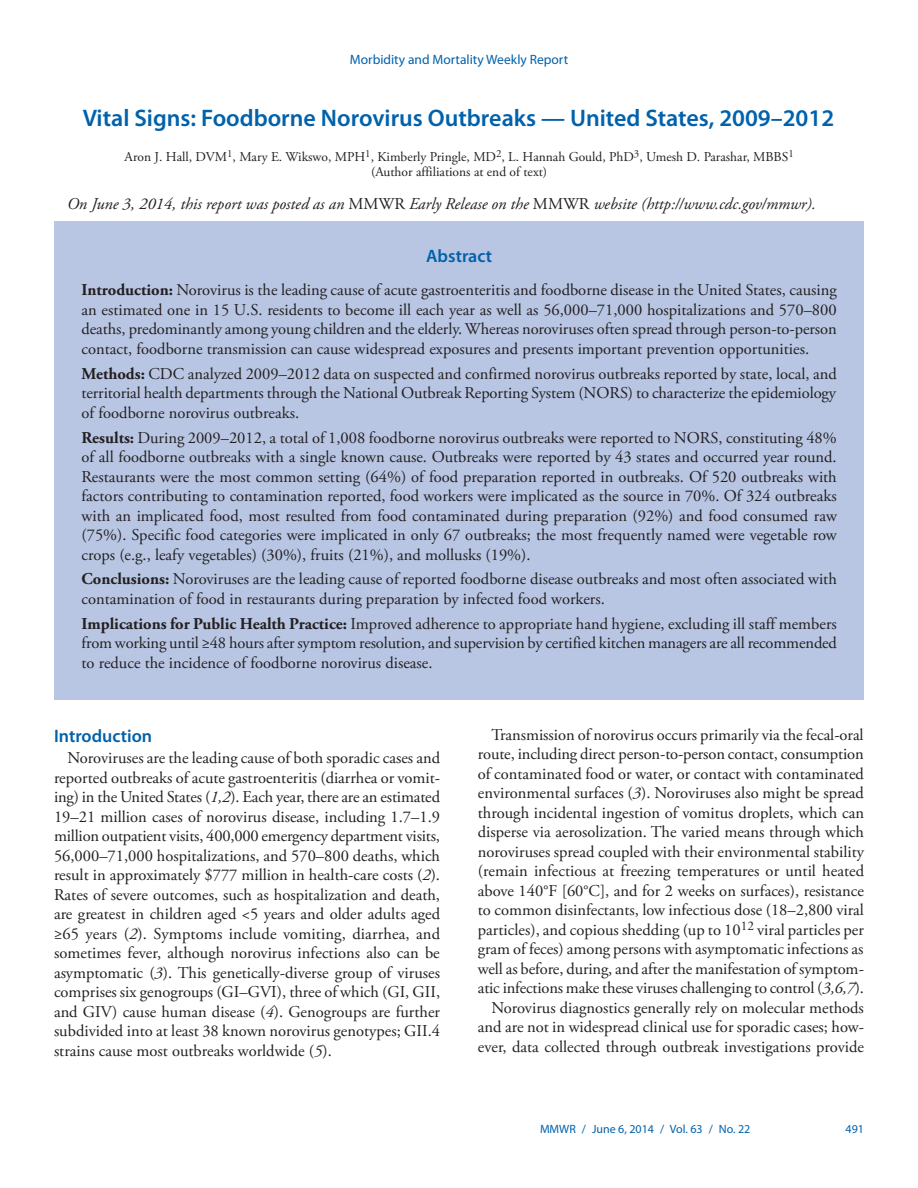
<style>
.page{position:relative;width:918px;height:1188px;background:#fff}
.page>*{position:absolute;margin:0;border:0;box-sizing:border-box;transform-origin:0 0}
.headline{font:600 24px "Myriad Pro";color:#0161ab}
.headline2{font:600 18px "Myriad Pro";color:#0161ab}
.vital_signs_abstract{font:600 18px "Myriad Pro";color:#0161ab}
.body_copy{font:16.5px/19.5px "Adobe Garamond Pro";color:#231f20;text-align:justify}
.vital_signs_abstract-2{font:16.5px/19.5px "Adobe Garamond Pro";color:#231f20;text-align:justify}
.t1{font:italic 16.5px "Adobe Garamond Pro";color:#231f20}
.author_name{font:13.5px/15px "Adobe Garamond Pro";color:#231f20;text-align:center}
.t2{font:13.5px "Myriad Pro";color:#0161ab}
.t3{font:12px "Myriad Pro";color:#0161ab}
.s1{font-style:normal}
.s2{font-weight:700}
.s3{font-style:italic}
</style>
<div class="page">
<div style="left:55px;top:222px;width:809px;height:478px;background:#b8c6e3"></div>
<p class="t2" style="left:350px;top:51px;width:220px">Morbidity and Mortality Weekly Report</p>
<p class="headline" style="left:83px;top:103px;width:753px">Vital Signs: Foodborne Norovirus Outbreaks — United States, 2009–2012</p>
<p class="author_name" style="left:125px;top:150px;width:671px">Aron J. Hall, DVM<sup>1</sup>, Mary E. Wikswo, MPH<sup>1</sup>, Kimberly Pringle, MD<sup>2</sup>, L. Hannah Gould, PhD<sup>3</sup>, Umesh D. Parashar, MBBS<sup>1 </sup>(Author affiliations at end of text)</p>
<p class="t1" style="left:67px;top:194px;width:751px">On June 3, 2014, this report was posted as an <span class="s1">MMWR</span> Early Release on the <span class="s1">MMWR</span> website (http://www.cdc.gov/mmwr).</p>
<p class="vital_signs_abstract" style="left:426px;top:245px;width:67px">Abstract</p>
<p class="vital_signs_abstract-2" style="left:82px;top:281px;width:757px"><span class="s2">Introduction:</span> Norovirus is the leading cause of acute gastroenteritis and foodborne disease in the United States, causing an estimated one in 15 U.S. residents to become ill each year as well as 56,000–71,000 hospitalizations and 570–800 deaths, predominantly among young children and the elderly. Whereas noroviruses often spread through person-to-person contact, foodborne transmission can cause widespread exposures and presents important prevention opportunities.</p>
<p class="vital_signs_abstract-2" style="left:82px;top:364px;width:757px"><span class="s2">Methods:</span> CDC analyzed 2009–2012 data on suspected and confirmed norovirus outbreaks reported by state, local, and territorial health departments through the National Outbreak Reporting System (NORS) to characterize the epidemiology of foodborne norovirus outbreaks.</p>
<p class="vital_signs_abstract-2" style="left:82px;top:428px;width:757px"><span class="s2">Results:</span> During 2009–2012, a total of 1,008 foodborne norovirus outbreaks were reported to NORS, constituting 48% of all foodborne outbreaks with a single known cause. Outbreaks were reported by 43 states and occurred year round.<br>Restaurants were the most common setting (64%) of food preparation reported in outbreaks. Of 520 outbreaks with factors contributing to contamination reported, food workers were implicated as the source in 70%. Of 324 outbreaks with an implicated food, most resulted from food contaminated during preparation (92%) and food consumed raw (75%). Specific food categories were implicated in only 67 outbreaks; the most frequently named were vegetable row crops (e.g., leafy vegetables) (30%), fruits (21%), and mollusks (19%).</p>
<p class="vital_signs_abstract-2" style="left:82px;top:570px;width:757px"><span class="s2">Conclusions:</span> Noroviruses are the leading cause of reported foodborne disease outbreaks and most often associated with contamination of food in restaurants during preparation by infected food workers.</p>
<p class="vital_signs_abstract-2" style="left:82px;top:614px;width:757px"><span class="s2">Implications for Public Health Practice:</span> Improved adherence to appropriate hand hygiene, excluding ill staff members from working until ≥48 hours after symptom resolution, and supervision by certified kitchen managers are all recommended to reduce the incidence of foodborne norovirus disease.</p>
<p class="headline2" style="left:54px;top:724px;width:100px">Introduction</p>
<p class="body_copy" style="left:54px;top:749px;width:388px;text-indent:13px">Noroviruses are the leading cause of both sporadic cases and reported outbreaks of acute gastroenteritis (diarrhea or vomit&shy;ing) in the United States (<span class="s3">1,2</span>). Each year, there are an estimated 19–21 million cases of norovirus disease, including 1.7–1.9 million outpatient visits, 400,000 emergency department visits, 56,000–71,000 hospitalizations, and 570–800 deaths, which result in approximately $777 million in health-care costs (<span class="s3">2</span>).<br>Rates of severe outcomes, such as hospitalization and death, are greatest in children aged &lt;5 years and older adults aged ≥65 years (<span class="s3">2</span>). Symptoms include vomiting, diarrhea, and sometimes fever, although norovirus infections also can be asymptomatic (<span class="s3">3</span>). This genetically-diverse group of viruses comprises six genogroups (GI–GVI), three of which (GI, GII, and GIV) cause human disease (<span class="s3">4</span>). Genogroups are further subdivided into at least 38 known norovirus genotypes; GII.4 strains cause most outbreaks worldwide (<span class="s3">5</span>).</p>
<p class="body_copy" style="left:478px;top:726px;width:388px;text-indent:14px">Transmission of norovirus occurs primarily via the fecal-oral route, including direct person-to-person contact, consumption of contaminated food or water, or contact with contaminated environmental surfaces (<span class="s3">3</span>). Noroviruses also might be spread through incidental ingestion of vomitus droplets, which can disperse via aerosolization. The varied means through which noroviruses spread coupled with their environmental stability (remain infectious at freezing temperatures or until heated above 140°F [60°C], and for 2 weeks on surfaces), resistance to common disinfectants, low infectious dose (18–2,800 viral particles), and copious shedding (up to 10<sup>12</sup> viral particles per gram of feces) among persons with asymptomatic infections as well as before, during, and after the manifestation of symptom&shy;atic infections make these viruses challenging to control (<span class="s3">3,6,7</span>).</p>
<p class="body_copy" style="left:478px;top:998px;width:388px;text-indent:13px">Norovirus diagnostics generally rely on molecular methods and are not in widespread clinical use for sporadic cases; how&shy;ever, data collected through outbreak investigations provide</p>
<p class="t3" style="left:540px;top:1121px;width:212px">MMWR / June 6, 2014 / Vol. 63 / No. 22</p>
<p class="t3" style="left:846px;top:1121px;width:20px">491</p>
</div>
